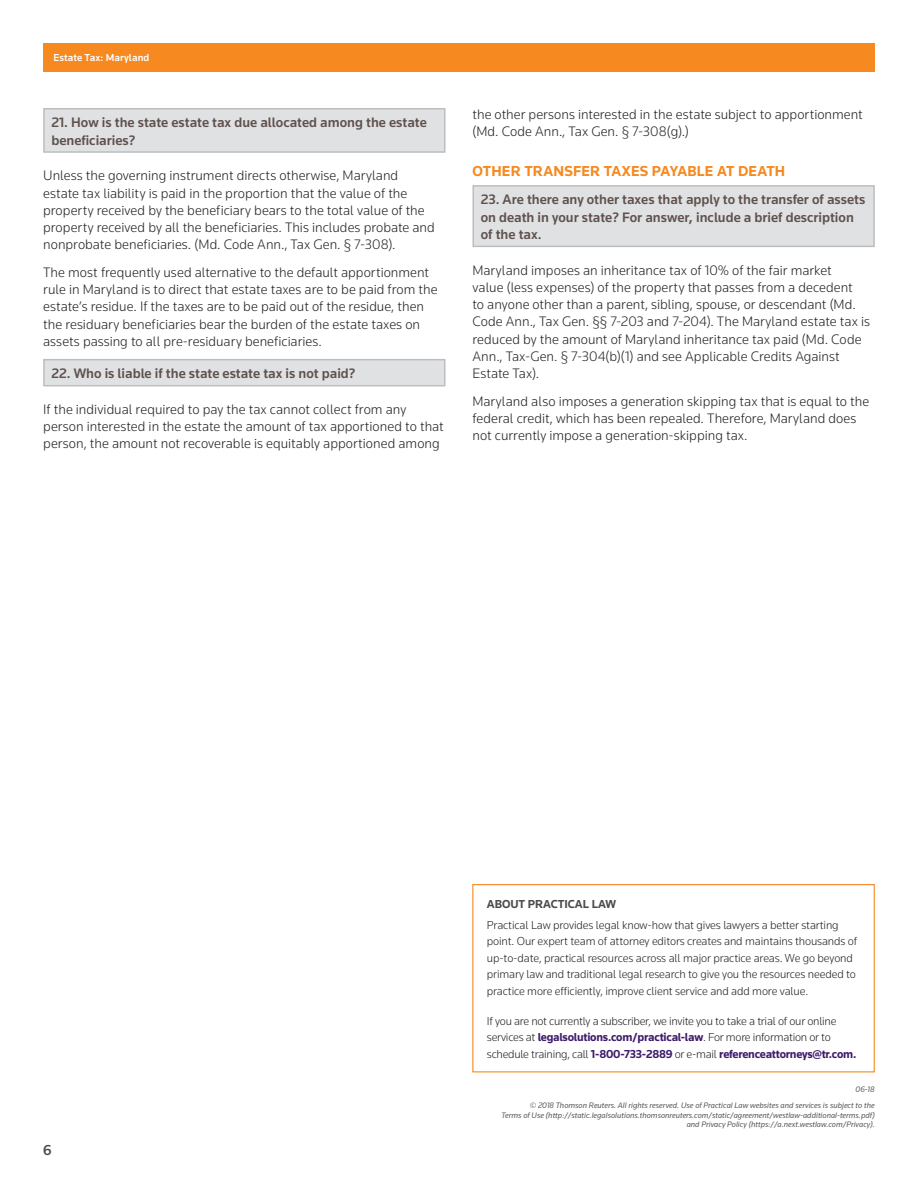
<style>
.page{position:relative;width:918px;height:1188px;background:#fff}
.page>*{position:absolute;margin:0;border:0;box-sizing:border-box;transform-origin:0 0}
.t1{font:700 15px "Knowledge";letter-spacing:.015em;color:#f6891f}
.t2{font:500 15px "Knowledge";color:#4b4c4d}
.t3{font:300 14.25px/17.2px "Knowledge";letter-spacing:.005em;color:#231f20}
.t4{font:500 14.25px/17.2px "Knowledge";color:#5f514d}
.t5{font:300 12px/16.5px "Knowledge";letter-spacing:-.01em;color:#231f20}
.t6{font:700 12px "Knowledge";letter-spacing:-.005em;color:#4b4c4d}
.t7{font:500 10.5px "Knowledge";letter-spacing:.01em;color:#fff}
.t8{font:italic 8.25px/16.2px "Knowledge";color:#57585a;text-align:right}
.s1{font-weight:700;color:#3e1d6b}
</style>
<div class="page">
<div style="left:43px;top:43px;width:832px;height:29px;background:#f6891f"></div>
<div style="left:472px;top:884px;width:403px;height:188px;border:1px solid #f6891f"></div>
<div style="left:44px;top:109px;width:401px;height:43px;background:#e0e1e3"></div>
<div style="left:43px;top:108px;width:403px;height:45px;border:2px solid #bcbdc0"></div>
<div style="left:44px;top:360px;width:401px;height:26px;background:#e0e1e3"></div>
<div style="left:43px;top:359px;width:403px;height:27px;border:2px solid #bcbdc0"></div>
<div style="left:473px;top:186px;width:401px;height:60px;background:#e0e1e3"></div>
<div style="left:472px;top:185px;width:403px;height:62px;border:2px solid #bcbdc0"></div>
<p class="t7" style="left:53px;top:51px;width:97px">Estate Tax: Maryland</p>
<p class="t4" style="left:51px;top:114px;width:377px">21. How is the state estate tax due allocated among the estate beneficiaries?</p>
<p class="t3" style="left:43px;top:167px;width:393px">Unless the governing instrument directs otherwise, Maryland estate tax liability is paid in the proportion that the value of the property received by the beneficiary bears to the total value of the property received by all the beneficiaries. This includes probate and nonprobate beneficiaries. (Md. Code Ann., Tax Gen. § 7-308).</p>
<p class="t3" style="left:43px;top:263px;width:396px">The most frequently used alternative to the default apportionment rule in Maryland is to direct that estate taxes are to be paid from the estate’s residue. If the taxes are to be paid out of the residue, then the residuary beneficiaries bear the burden of the estate taxes on assets passing to all pre-residuary beneficiaries.</p>
<p class="t4" style="left:51px;top:365px;width:306px">22. Who is liable if the state estate tax is not paid?</p>
<p class="t3" style="left:43px;top:400px;width:402px">If the individual required to pay the tax cannot collect from any person interested in the estate the amount of tax apportioned to that person, the amount not recoverable is equitably apportioned among</p>
<p class="t3" style="left:472px;top:105px;width:392px">the other persons interested in the estate subject to apportionment (Md. Code Ann., Tax Gen. § 7-308(g).)</p>
<p class="t1" style="left:472px;top:162px;width:314px">OTHER TRANSFER TAXES PAYABLE AT DEATH</p>
<p class="t4" style="left:481px;top:191px;width:386px">23. Are there any other taxes that apply to the transfer of assets on death in your state? For answer, include a brief description of the tax.</p>
<p class="t3" style="left:472px;top:261px;width:399px">Maryland imposes an inheritance tax of 10% of the fair market<br>value (less expenses) of the property that passes from a decedent<br>to anyone other than a parent, sibling, spouse, or descendant (Md.<br>Code Ann., Tax Gen. §§ 7-203 and 7-204). The Maryland estate tax is reduced by the amount of Maryland inheritance tax paid (Md. Code Ann., Tax-Gen. § 7-304(b)(1) and see Applicable Credits Against Estate Tax).</p>
<p class="t3" style="left:472px;top:392px;width:398px">Maryland also imposes a generation skipping tax that is equal to the federal credit, which has been repealed. Therefore, Maryland does not currently impose a generation-skipping tax.</p>
<p class="t2" style="left:43px;top:1141px;width:10px">6</p>
<p class="t6" style="left:487px;top:897px;width:131px">ABOUT PRACTICAL LAW</p>
<p class="t5" style="left:487px;top:916px;width:372px">Practical Law provides legal know-how that gives lawyers a better starting point. Our expert team of attorney editors creates and maintains thousands of up-to-date, practical resources across all major practice areas. We go beyond primary law and traditional legal research to give you the resources needed to practice more efficiently, improve client service and add more value.</p>
<p class="t5" style="left:487px;top:1012px;width:371px">If you are not currently a subscriber, we invite you to take a trial of our online services at <span class="s1">legalsolutions.com/practical-law</span>. For more information or to schedule training, call <span class="s1">1-800-733-2889</span> or e-mail <span class="s1">referenceattorneys@tr.com.</span></p>
<p class="t8" style="left:530px;top:1081px;width:346px">06-18<br>© 2018 Thomson Reuters. All rights reserved. Use of Practical Law websites and services is subject to the</p>
<p class="t8" style="left:502px;top:1110px;width:375px;line-height:9.8px">Terms of Use (http://static.legalsolutions.thomsonreuters.com/static/agreement/westlaw-additional-terms.pdf) and Privacy Policy (https://a.next.westlaw.com/Privacy).</p>
</div>
